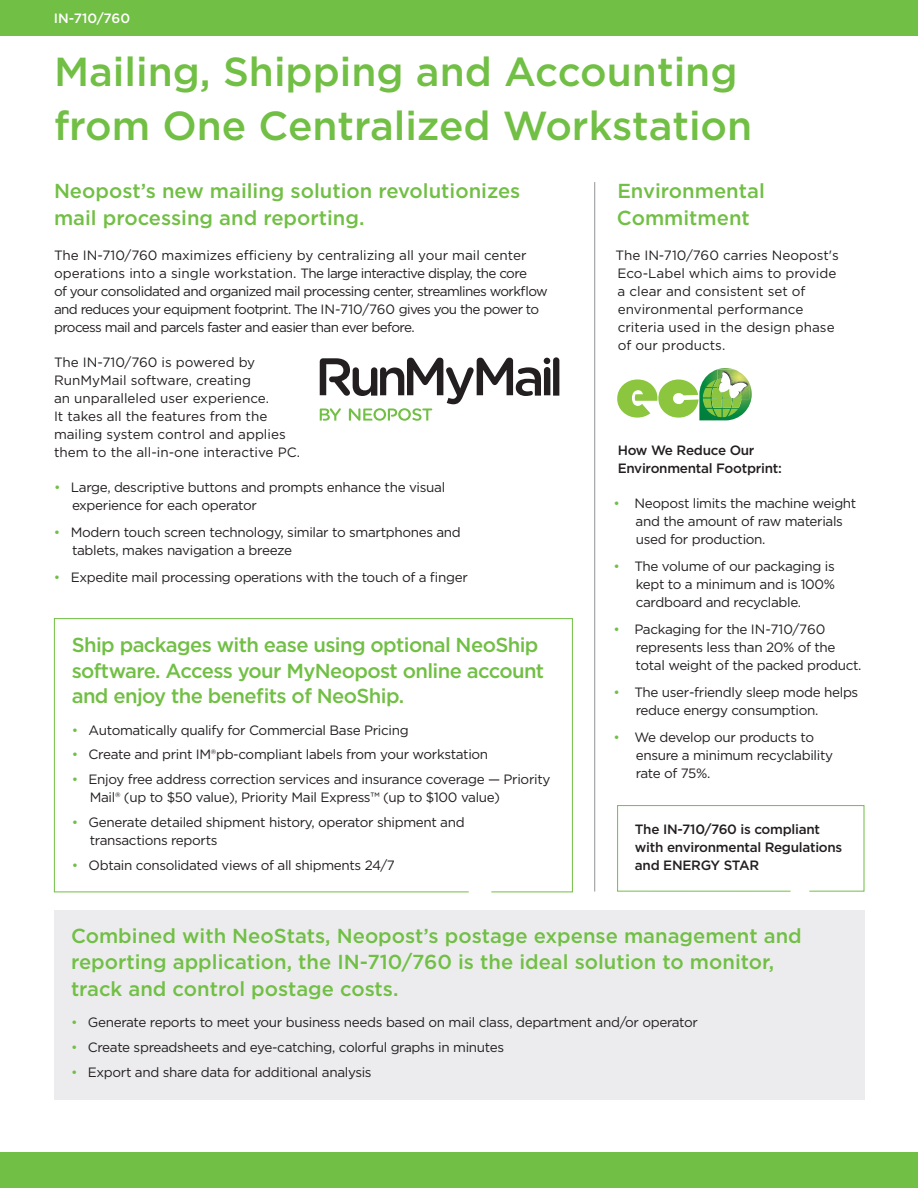
<style>
.page{position:relative;width:918px;height:1188px;background:#fff}
.page>*{position:absolute;margin:0;border:0;box-sizing:border-box;transform-origin:0 0}
.Neo_Hdr_1{font:500 40.5px/54px "Gotham";color:#71bf44}
.Neo_Sub_1{font:500 20.25px/27px "Gotham";color:#71bf44}
.Neo_Sub_1-2{font:500 20.25px/25.5px "Gotham";letter-spacing:-.03em;color:#71bf44}
.Neo_Bullet_Body{font:13.5px/18px "Gotham";letter-spacing:-.025em;color:#231f20}
.Neo_Body_Txt{font:13.5px/18px "Gotham";color:#231f20}
.Neo_Body_Txt-2{font:13.5px/18px "Gotham";letter-spacing:-.045em;color:#231f20}
.Neo_Sub_2{font:500 13.5px/18px "Gotham";letter-spacing:-.02em;color:#231f20}
.t1{font:500 13.5px "Gotham";color:#fff}
.s1{color:#71bf44}
</style>
<div class="page">
<div style="left:0;top:0;width:918px;height:36px;background:#71bf44"></div>
<div style="left:0;top:1152px;width:918px;height:36px;background:#71bf44"></div>
<hr style="left:594px;top:182px;width:1px;height:710px;background:#919396">
<svg style="left:54px;top:618px;width:519px;height:275px"></svg>
<svg style="left:320px;top:357px;width:239px;height:64px"></svg>
<div style="left:54px;top:910px;width:810px;height:190px;background:#ececee"></div>
<svg style="left:617px;top:368px;width:135px;height:52px"></svg>
<svg style="left:617px;top:805px;width:248px;height:87px"></svg>
<p class="t1" style="left:54px;top:10px;width:78px">IN-710/760</p>
<p class="Neo_Hdr_1" style="left:54px;top:45px;width:700px">Mailing, Shipping and Accounting from One Centralized Workstation</p>
<p class="Neo_Sub_1" style="left:54px;top:177px;width:468px">Neopost’s new mailing solution revolutionizes mail processing and reporting.</p>
<p class="Neo_Body_Txt-2" style="left:54px;top:246px;width:495px">The IN-710/760 maximizes efficieny by centralizing all your mail center operations into a single workstation. The large interactive display, the core<br>of your consolidated and organized mail processing center, streamlines workflow and reduces your equipment footprint. The IN-710/760 gives you the power to process mail and parcels faster and easier than ever before.</p>
<p class="Neo_Body_Txt" style="left:54px;top:353px;width:247px">The IN-710/760 is powered by RunMyMail software, creating<br>an unparalleled user experience.<br>It takes all the features from the mailing system control and applies them to the all-in-one interactive PC.</p>
<p class="Neo_Bullet_Body" style="left:72px;top:478px;width:375px;text-indent:-18px"><span class="s1">•</span> Large, descriptive buttons and prompts enhance the visual experience for each operator</p>
<p class="Neo_Bullet_Body" style="left:72px;top:523px;width:390px;text-indent:-18px"><span class="s1">•</span> Modern touch screen technology, similar to smartphones and tablets, makes navigation a breeze</p>
<p class="Neo_Bullet_Body" style="left:54px;top:568px;width:415px"><span class="s1">•</span> Expedite mail processing operations with the touch of a finger</p>
<p class="Neo_Sub_1-2" style="left:72px;top:632px;width:474px">Ship packages with ease using optional NeoShip software. Access your MyNeopost online account and enjoy the benefits of NeoShip.</p>
<p class="Neo_Bullet_Body" style="left:72px;top:721px;width:338px"><span class="s1">•</span> Automatically qualify for Commercial Base Pricing</p>
<p class="Neo_Bullet_Body" style="left:72px;top:745px;width:418px"><span class="s1">•</span> Create and print IM®pb-compliant labels from your workstation</p>
<p class="Neo_Bullet_Body" style="left:90px;top:770px;width:462px;text-indent:-18px"><span class="s1">•</span> Enjoy free address correction services and insurance coverage — Priority<br>Mail® (up to $50 value), Priority Mail Express™ (up to $100 value)</p>
<p class="Neo_Bullet_Body" style="left:90px;top:813px;width:376px;text-indent:-18px"><span class="s1">•</span> Generate detailed shipment history, operator shipment and transactions reports</p>
<p class="Neo_Bullet_Body" style="left:72px;top:856px;width:325px"><span class="s1">•</span> Obtain consolidated views of all shipments 24/7</p>
<p class="Neo_Sub_1" style="left:617px;top:177px;width:149px">Environmental<br>Commitment</p>
<p class="Neo_Body_Txt" style="left:616px;top:246px;width:225px">The IN-710/760 carries Neopost's<br>Eco-Label which aims to provide a clear and consistent set of environmental performance criteria used in the design phase of our products.</p>
<p class="Neo_Sub_2" style="left:618px;top:441px;width:166px">How We Reduce Our<br>Environmental Footprint:</p>
<p class="Neo_Bullet_Body" style="left:636px;top:494px;width:222px;text-indent:-22px"><span class="s1">•</span> Neopost limits the machine weight and the amount of raw materials used for production.</p>
<p class="Neo_Bullet_Body" style="left:636px;top:557px;width:201px;text-align:justify;text-indent:-22px"><span class="s1">•</span> The volume of our packaging is kept to a minimum and is 100% cardboard and recyclable.</p>
<p class="Neo_Bullet_Body" style="left:636px;top:620px;width:227px;text-indent:-22px"><span class="s1">•</span> Packaging for the IN-710/760 represents less than 20% of the total weight of the packed product.</p>
<p class="Neo_Bullet_Body" style="left:636px;top:683px;width:224px;text-indent:-22px"><span class="s1">•</span> The user-friendly sleep mode helps reduce energy consumption.</p>
<p class="Neo_Bullet_Body" style="left:636px;top:728px;width:199px;text-indent:-22px"><span class="s1">•</span> We develop our products to ensure a minimum recyclability rate of 75%.</p>
<p class="Neo_Sub_2" style="left:635px;top:820px;width:209px">The IN-710/760 is compliant with environmental Regulations and ENERGY STAR</p>
<p class="Neo_Sub_1" style="left:71px;top:923px;width:732px;line-height:26.2px">Combined with NeoStats, Neopost’s postage expense management and reporting application, the IN-710/760 is the ideal solution to monitor, track and control postage costs.</p>
<p class="Neo_Bullet_Body" style="left:71px;top:1013px;width:629px"><span class="s1">•</span> Generate reports to meet your business needs based on mail class, department and/or operator</p>
<p class="Neo_Bullet_Body" style="left:71px;top:1038px;width:435px"><span class="s1">•</span> Create spreadsheets and eye-catching, colorful graphs in minutes</p>
<p class="Neo_Bullet_Body" style="left:71px;top:1063px;width:302px"><span class="s1">•</span> Export and share data for additional analysis</p>
</div>
